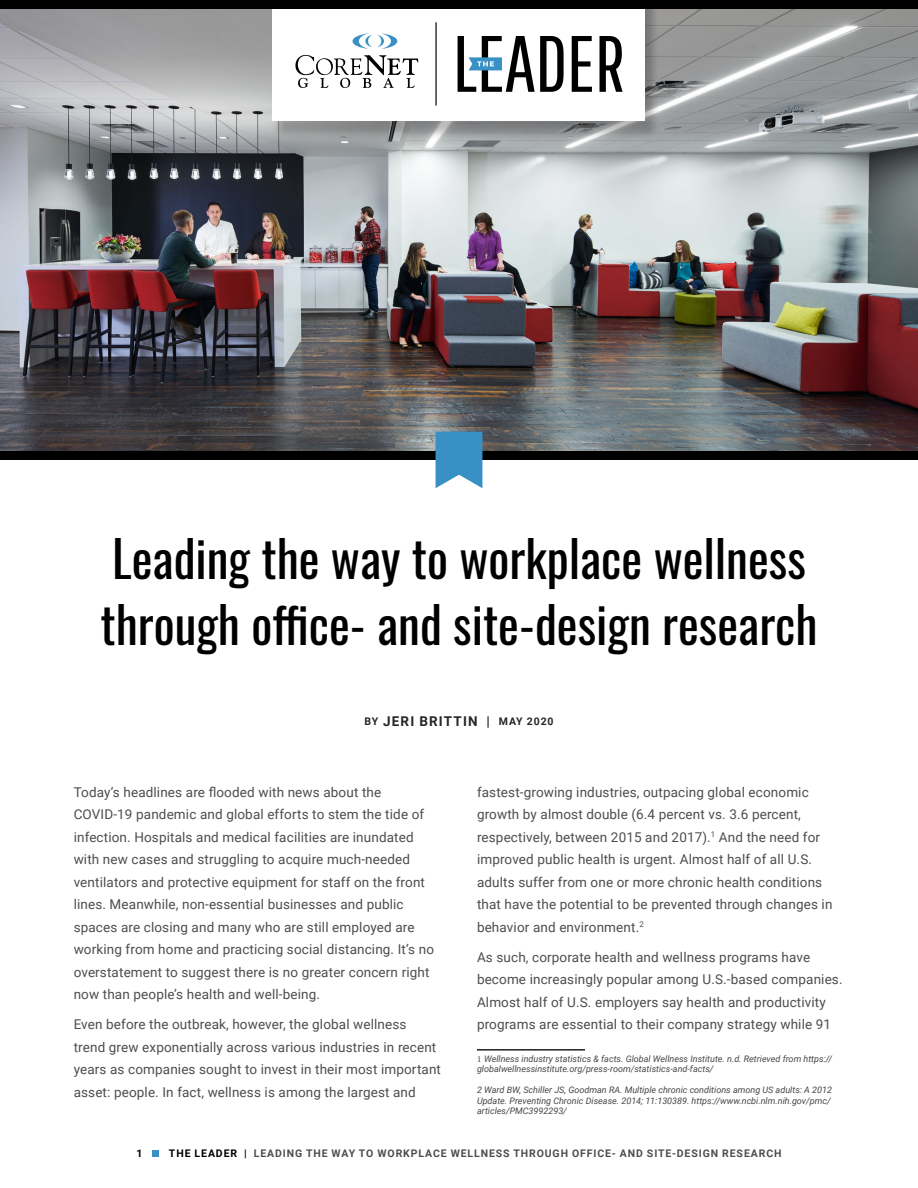
<style>
.page{position:relative;width:918px;height:1188px;background:#fff}
.page>*{position:absolute;margin:0;border:0;box-sizing:border-box;transform-origin:0 0}
.t1{font:49.5px/66px "Oswald";color:#000}
.Paragraph{font:13.5px/22.5px "Roboto";letter-spacing:.01em;color:#4d4d4d}
.t2{font:700 13.5px "Roboto";letter-spacing:.085em;color:#262626}
.t3{font:700 10.5px "Roboto";letter-spacing:.085em;color:#4d4d4d}
.t4{font:700 10.5px "Roboto";color:#000}
.t5{font:italic 9px/10.5px "Roboto";color:#474646}
.s1{font-size:10.5px}
.s2{font-family:"Minion Pro";font-style:normal}
.s3{color:#000}
</style>
<div class="page">
<svg style="left:153px;top:1150px;width:6px;height:6px"></svg>
<img style="left:0;top:9px;width:918px;height:442px">
<div style="left:0;top:451px;width:918px;height:9px;background:#000"></div>
<svg style="left:436px;top:432px;width:46px;height:56px;background:#4f9dcb"></svg>
<div style="left:271px;top:0;width:389px;height:140px;background:#231f20;opacity:.3"></div>
<div style="left:273px;top:0;width:372px;height:120px;background:#fff"></div>
<svg style="left:353px;top:33px;width:44px;height:16px"></svg>
<svg style="left:295px;top:55px;width:124px;height:33px"></svg>
<hr style="left:435px;top:22px;width:2px;height:84px;background:#000">
<svg style="left:572px;top:36px;width:20px;height:56px"></svg>
<svg style="left:600px;top:36px;width:23px;height:56px"></svg>
<svg style="left:458px;top:36px;width:106px;height:56px"></svg>
<div style="left:0;top:0;width:918px;height:9px;background:#000"></div>
<hr style="left:477px;top:1049px;width:108px;height:2px;background:#231f20">
<p class="t1" style="left:101px;top:521px;width:718px">Leading the way to workplace wellness through office- and site-design research</p>
<p class="t2" style="left:364px;top:711px;width:191px"><span class="s1">BY</span> JERI BRITTIN | <span class="s1">MAY 2020</span></p>
<p class="Paragraph" style="left:74px;top:780px;width:362px">Today’s headlines are flooded with news about the COVID-19 pandemic and global efforts to stem the tide of infection. Hospitals and medical facilities are inundated with new cases and struggling to acquire much-needed ventilators and protective equipment for staff on the front lines. Meanwhile, non-essential businesses and public spaces are closing and many who are still employed are working from home and practicing social distancing. It’s no overstatement to suggest there is no greater concern right now than people’s health and well-being.</p>
<p class="Paragraph" style="left:74px;top:1012px;width:369px">Even before the outbreak, however, the global wellness trend grew exponentially across various industries in recent years as companies sought to invest in their most important asset: people. In fact, wellness is among the largest and</p>
<p class="Paragraph" style="left:477px;top:780px;width:357px">fastest-growing industries, outpacing global economic growth by almost double (6.4 percent vs. 3.6 percent, respectively, between 2015 and 2017).<sup>1</sup> And the need for improved public health is urgent. Almost half of all U.S. adults suffer from one or more chronic health conditions that have the potential to be prevented through changes in behavior and environment.<sup>2</sup></p>
<p class="Paragraph" style="left:477px;top:945px;width:367px">As such, corporate health and wellness programs have become increasingly popular among U.S.-based companies.<br>Almost half of U.S. employers say health and productivity programs are essential to their company strategy while 91</p>
<p class="t5" style="left:477px;top:1053px;width:357px"><span class="s2">1</span> Wellness industry statistics &amp; facts. Global Wellness Institute. n.d. Retrieved from https:// globalwellnessinstitute.org/press-room/statistics-and-facts/</p>
<p class="t5" style="left:477px;top:1085px;width:357px">2 Ward BW, Schiller JS, Goodman RA. Multiple chronic conditions among US adults: A 2012<br>Update. Preventing Chronic Disease. 2014; 11:130389. https://www.ncbi.nlm.nih.gov/pmc/ articles/PMC3992293/</p>
<p class="t4" style="left:137px;top:1146px;width:8px">1</p>
<p class="t3" style="left:169px;top:1146px;width:614px"><span class="s3">THE LEADER |</span> LEADING THE WAY TO WORKPLACE WELLNESS THROUGH OFFICE- AND SITE-DESIGN RESEARCH</p>
</div>
